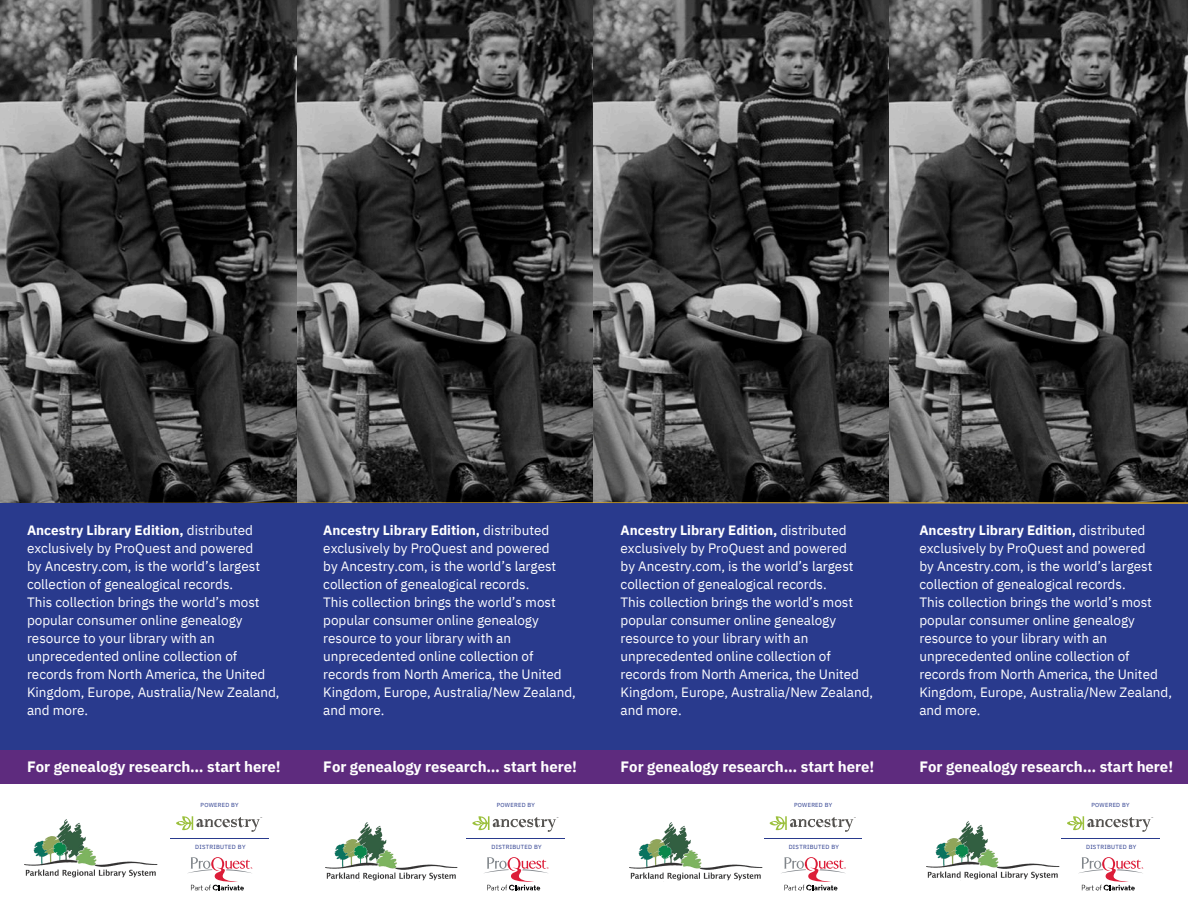
<style>
.page{position:relative;width:1188px;height:918px;background:#fff}
.page>*{position:absolute;margin:0;border:0;box-sizing:border-box;transform-origin:0 0}
.t1{font:700 15px "IBM Plex Sans";color:#fff}
.t2{font:13.5px/18px "IBM Plex Sans";color:#fff}
.t3{font:6px "IBM Plex Sans";letter-spacing:.045em;color:#293a8d}
.t4{font:5.85px "IBM Plex Sans";letter-spacing:.045em;color:#293a8d}
.s1{font-weight:700}
</style>
<div class="page">
<svg style="left:484px;top:857px;width:65px;height:33px"></svg>
<svg style="left:472px;top:816px;width:84px;height:16px"></svg>
<hr style="left:467px;top:838px;width:98px;height:1px;background:#293a8d">
<svg style="left:781px;top:857px;width:65px;height:33px"></svg>
<svg style="left:770px;top:816px;width:84px;height:16px"></svg>
<hr style="left:764px;top:838px;width:98px;height:1px;background:#293a8d">
<svg style="left:1078px;top:857px;width:66px;height:33px"></svg>
<svg style="left:1067px;top:816px;width:84px;height:16px"></svg>
<hr style="left:1062px;top:838px;width:97px;height:1px;background:#293a8d">
<img style="left:0;top:0;width:593px;height:502px">
<img style="left:593px;top:0;width:297px;height:502px">
<img style="left:890px;top:0;width:298px;height:502px">
<div style="left:0;top:503px;width:1188px;height:258px;background:#293a8d"></div>
<div style="left:0;top:751px;width:1188px;height:33px;background:#5e2b7e"></div>
<svg style="left:0;top:502px;width:1188px;height:2px"></svg>
<svg style="left:187px;top:857px;width:66px;height:33px"></svg>
<svg style="left:176px;top:816px;width:84px;height:16px"></svg>
<hr style="left:171px;top:838px;width:97px;height:1px;background:#293a8d">
<img style="left:25px;top:819px;width:133px;height:60px">
<img style="left:325px;top:822px;width:133px;height:59px">
<img style="left:630px;top:822px;width:133px;height:60px">
<img style="left:927px;top:821px;width:133px;height:60px">
<p class="t2" style="left:27px;top:521px;width:254px"><span class="s1">Ancestry Library Edition,</span> distributed exclusively by ProQuest and powered<br>by Ancestry.com, is the world’s largest collection of genealogical records.<br>This collection brings the world’s most popular consumer online genealogy resource to your library with an unprecedented online collection of records from North America, the United Kingdom, Europe, Australia/New Zealand, and more.</p>
<h3 class="t2" style="left:323px;top:521px;width:254px"><span class="s1">Ancestry Library Edition,</span> distributed exclusively by ProQuest and powered<br>by Ancestry.com, is the world’s largest collection of genealogical records.<br>This collection brings the world’s most popular consumer online genealogy resource to your library with an unprecedented online collection of records from North America, the United Kingdom, Europe, Australia/New Zealand, and more.</h3>
<p class="t2" style="left:621px;top:521px;width:254px"><span class="s1">Ancestry Library Edition,</span> distributed exclusively by ProQuest and powered<br>by Ancestry.com, is the world’s largest collection of genealogical records.<br>This collection brings the world’s most popular consumer online genealogy resource to your library with an unprecedented online collection of records from North America, the United Kingdom, Europe, Australia/New Zealand, and more.</p>
<h3 class="t2" style="left:919px;top:521px;width:254px"><span class="s1">Ancestry Library Edition,</span> distributed exclusively by ProQuest and powered<br>by Ancestry.com, is the world’s largest collection of genealogical records.<br>This collection brings the world’s most popular consumer online genealogy resource to your library with an unprecedented online collection of records from North America, the United Kingdom, Europe, Australia/New Zealand, and more.</h3>
<p class="t1" style="left:27px;top:757px;width:255px">For genealogy research… start here!</p>
<h3 class="t1" style="left:323px;top:757px;width:255px">For genealogy research… start here!</h3>
<p class="t1" style="left:621px;top:757px;width:255px">For genealogy research… start here!</p>
<p class="t1" style="left:919px;top:757px;width:255px">For genealogy research… start here!</p>
<h1 class="t4" style="left:201px;top:801px;width:40px">POWERED BY</h1>
<h2 class="t4" style="left:497px;top:801px;width:40px">POWERED BY</h2>
<h1 class="t4" style="left:794px;top:801px;width:40px">POWERED BY</h1>
<p class="t4" style="left:1091px;top:801px;width:40px">POWERED BY</p>
<h3 class="t3" style="left:195px;top:842px;width:52px">DISTRIBUTED BY</h3>
<p class="t3" style="left:491px;top:842px;width:52px">DISTRIBUTED BY</p>
<h3 class="t3" style="left:789px;top:842px;width:52px">DISTRIBUTED BY</h3>
<p class="t3" style="left:1086px;top:842px;width:52px">DISTRIBUTED BY</p>
</div>
